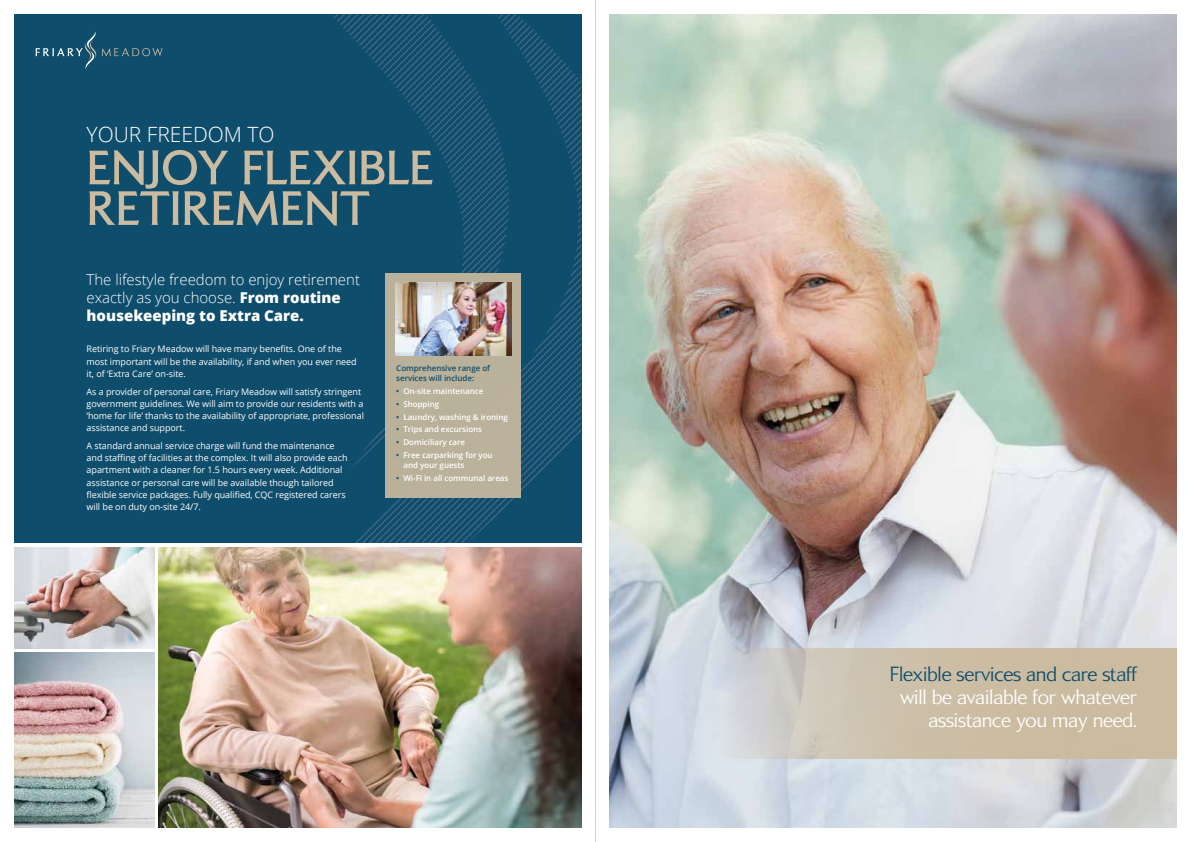
<style>
.page{position:relative;width:1191px;height:842px;background:#fff}
.page>*{position:absolute;margin:0;border:0;box-sizing:border-box;transform-origin:0 0}
.t1{font:600 50.4px/40.6px "Incarnatus II";color:#cbbba0}
.t2{font:300 21.5px/23px "Incarnatus II";letter-spacing:-.01em;color:#fff;text-align:right}
.t3{font:300 21.5px "Incarnatus II";letter-spacing:-.01em;color:#0f4d6c}
.t4{font:300 21px "Open Sans";color:#fff}
.t5{font:300 15px/17.9px "Open Sans";color:#fff}
.t6{font:9px/12.2px "Open Sans";letter-spacing:-.005em;color:#fff}
.t7{font:600 8px/10px "Open Sans";letter-spacing:-.005em;color:#fff}
.t8{font:600 8px/10px "Open Sans";letter-spacing:-.005em;color:#0f4d6c}
.s1{font-size:46.4px}
.s2{font-weight:800}
.s3{color:#0f4d6c}
</style>
<div class="page">
<div style="left:14px;top:14px;width:567px;height:529px;background:#0f4d6c"></div>
<svg style="left:347px;top:419px;width:235px;height:124px"></svg>
<img style="left:609px;top:14px;width:567px;height:814px">
<img style="left:159px;top:547px;width:422px;height:281px">
<img style="left:14px;top:547px;width:141px;height:101px">
<img style="left:14px;top:652px;width:141px;height:176px">
<svg style="left:36px;top:31px;width:127px;height:38px"></svg>
<svg style="left:692px;top:648px;width:484px;height:111px;background:#cdc3b1"></svg>
<div style="left:386px;top:274px;width:135px;height:224px;background:#bab19b"></div>
<img style="left:395px;top:282px;width:117px;height:74px">
<hr style="left:595px;top:0;width:1px;height:842px;background:#000">
<h3 class="t4" style="left:87px;top:120px;width:189px">YOUR FREEDOM TO</h3>
<h1 class="t1" style="left:87px;top:148px;width:348px">EN<span class="s1">J</span>OY FLEXIBLE<br>RETIREMENT</h1>
<h3 class="t5" style="left:87px;top:270px;width:275px">The lifestyle freedom to enjoy retirement exactly as you choose. <span class="s2">From routine housekeeping to Extra Care.</span></h3>
<p class="t6" style="left:87px;top:343px;width:272px">Retiring to Friary Meadow will have many benefits. One of the most important will be the availability, if and when you ever need it, of ‘Extra Care’ on-site.</p>
<p class="t6" style="left:87px;top:385px;width:279px">As a provider of personal care, Friary Meadow will satisfy stringent government guidelines. We will aim to provide our residents with a ‘home for life’ thanks to the availability of appropriate, professional assistance and support.</p>
<p class="t6" style="left:87px;top:439px;width:262px">A standard annual service charge will fund the maintenance and staffing of facilities at the complex. It will also provide each apartment with a cleaner for 1.5 hours every week. Additional assistance or personal care will be available though tailored flexible service packages. Fully qualified, CQC registered carers will be on duty on-site 24/7.</p>
<p class="t8" style="left:396px;top:363px;width:95px">Comprehensive range of services will include:</p>
<p class="t7" style="left:396px;top:386px;width:88px"><span class="s3">•</span> On-site maintenance</p>
<p class="t7" style="left:396px;top:399px;width:44px"><span class="s3">•</span> Shopping</p>
<p class="t7" style="left:396px;top:411px;width:113px"><span class="s3">•</span> Laundry, washing &amp; ironing</p>
<p class="t7" style="left:396px;top:424px;width:87px"><span class="s3">•</span> Trips and excursions</p>
<p class="t7" style="left:396px;top:437px;width:70px"><span class="s3">•</span> Domiciliary care</p>
<p class="t7" style="left:403px;top:450px;width:91px;text-indent:-7px"><span class="s3">•</span> Free carparking for you and your guests</p>
<p class="t7" style="left:396px;top:473px;width:114px"><span class="s3">•</span> Wi-Fi in all communal areas</p>
<h2 class="t3" style="left:889px;top:661px;width:249px">Flexible services and care staff</h2>
<h2 class="t2" style="left:900px;top:685px;width:238px">will be available for whatever assistance you may need.</h2>
</div>
